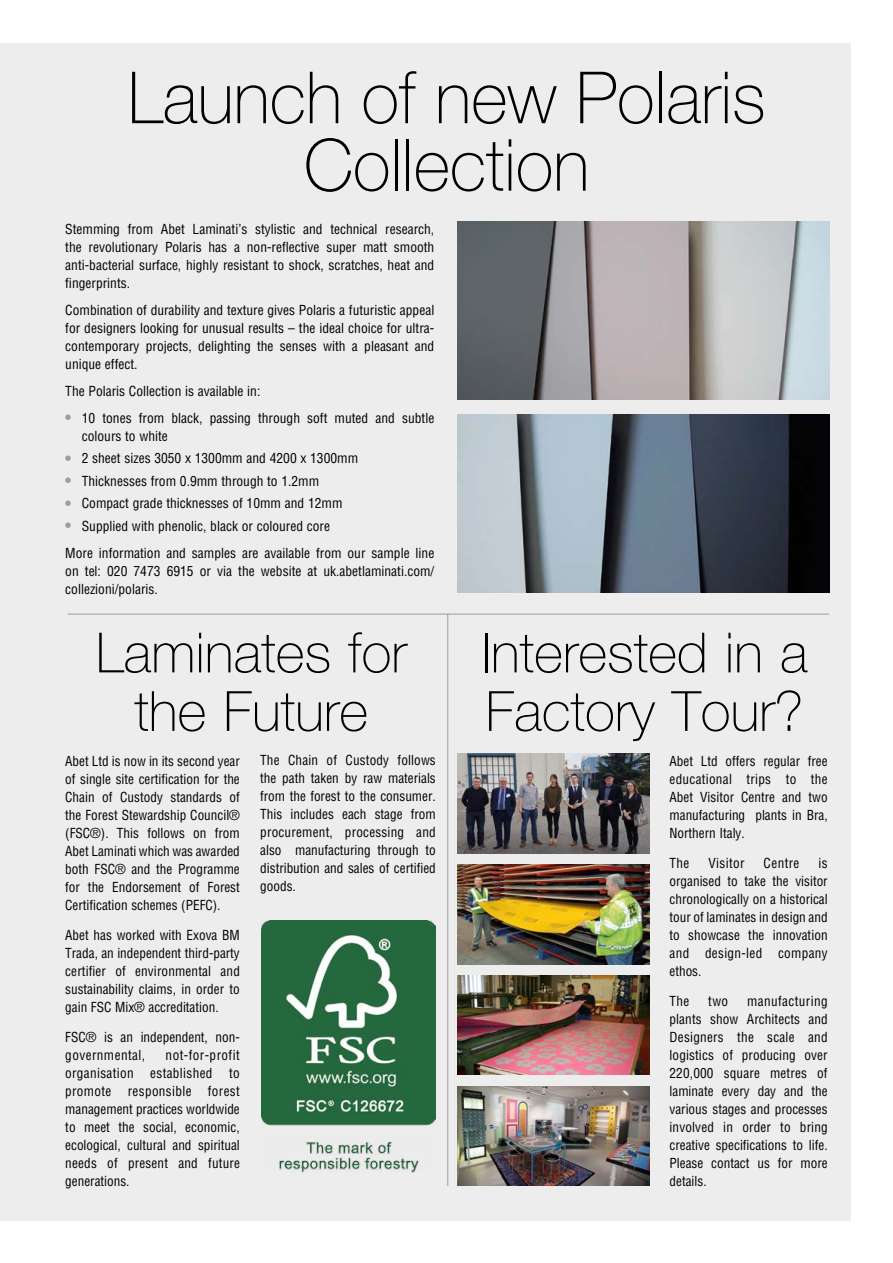
<style>
.page{position:relative;width:893px;height:1263px;background:#fff}
.page>*{position:absolute;margin:0;border:0;box-sizing:border-box;transform-origin:0 0}
.t1{font:100 72px/67.5px "Helvetica Neue";color:#000;text-align:center}
.t2{font:100 55.5px/58.5px "Helvetica Neue";color:#000;text-align:center}
.t3{font:condensed 13.5px/18px "Helvetica";color:#000;text-align:justify}
.t4{font:condensed 13.5px "Helvetica";letter-spacing:.03em;color:#000}
.s1{font-size:18px;color:#9d9d9c}
</style>
<div class="page">
<div style="left:0;top:43px;width:850px;height:1177px;background:#ededed"></div>
<img style="left:262px;top:920px;width:174px;height:252px">
<img style="left:457px;top:221px;width:372px;height:179px">
<img style="left:457px;top:415px;width:372px;height:177px">
<hr style="left:447px;top:614px;width:1px;height:572px;background:#9d9d9c">
<hr style="left:68px;top:614px;width:761px;height:1px;background:#9d9d9c">
<img style="left:457px;top:753px;width:193px;height:100px">
<img style="left:457px;top:864px;width:193px;height:100px">
<img style="left:457px;top:975px;width:193px;height:100px">
<img style="left:457px;top:1086px;width:193px;height:100px">
<h1 class="t1" style="left:128px;top:64px;width:639px">Launch of new Polaris<br>Collection</h1>
<p class="t3" style="left:65px;top:220px;width:371px">Stemming from Abet Laminati’s stylistic and technical research, the revolutionary Polaris has a non-reflective super matt smooth anti-bacterial surface, highly resistant to shock, scratches, heat and fingerprints.</p>
<p class="t3" style="left:65px;top:301px;width:371px">Combination of durability and texture gives Polaris a futuristic appeal for designers looking for unusual results – the ideal choice for ultra&shy;contemporary projects, delighting the senses with a pleasant and unique effect.</p>
<p class="t3" style="left:65px;top:382px;width:197px">The Polaris Collection is available in:</p>
<p class="t3" style="left:82px;top:409px;width:354px;text-indent:-16px"><span class="s1">•</span> 10 tones from black, passing through soft muted and subtle colours to white</p>
<p class="t3" style="left:65px;top:449px;width:294px"><span class="s1">•</span> 2 sheet sizes 3050 x 1300mm and 4200 x 1300mm</p>
<p class="t3" style="left:65px;top:472px;width:256px"><span class="s1">•</span> Thicknesses from 0.9mm through to 1.2mm</p>
<p class="t3" style="left:65px;top:494px;width:279px"><span class="s1">•</span> Compact grade thicknesses of 10mm and 12mm</p>
<p class="t3" style="left:65px;top:512px;width:371px;line-height:27px"><span class="s1">•</span> Supplied with phenolic, black or coloured core<br>More information and samples are available from our sample line</p>
<p class="t3" style="left:65px;top:562px;width:371px">on tel: 020 7473 6915 or via the website at uk.abetlaminati.com/ collezioni/polaris.</p>
<h2 class="t2" style="left:96px;top:623px;width:313px">Laminates for the Future</h2>
<h2 class="t2" style="left:481px;top:623px;width:328px;text-align:left">Interested in a<br>Factory Tour?</h2>
<p class="t3" style="left:260px;top:751px;width:177px">The Chain of Custody follows the path taken by raw materials from the forest to the consumer.<br>This includes each stage from procurement, processing and also manufacturing through to distribution and sales of certified goods.</p>
<p class="t3" style="left:669px;top:751px;width:160px">Abet Ltd offers regular free educational trips to the Abet Visitor Centre and two manufacturing plants in Bra, Northern Italy.</p>
<p class="t3" style="left:669px;top:853px;width:21px">The</p>
<p class="t4" style="left:708px;top:854px;width:38px">Visitor</p>
<p class="t3" style="left:764px;top:853px;width:37px">Centre</p>
<p class="t3" style="left:65px;top:752px;width:176px">Abet Ltd is now in its second year of single site certification for the Chain of Custody standards of the Forest Stewardship Council® (FSC®). This follows on from Abet Laminati which was awarded both FSC® and the Programme for the Endorsement of Forest Certification schemes (PEFC).</p>
<p class="t3" style="left:65px;top:926px;width:176px">Abet has worked with Exova BM Trada, an independent third-party certifier of environmental and sustainability claims, in order to gain FSC Mix® accreditation.</p>
<p class="t3" style="left:65px;top:1028px;width:176px">FSC® is an independent, non&shy;governmental,</p>
<p class="t3" style="left:669px;top:853px;width:160px;text-indent:149px">is organised to take the visitor chronologically on a historical tour of laminates in design and to showcase the innovation and design-led company ethos.</p>
<p class="t3" style="left:669px;top:991px;width:21px">The</p>
<p class="t3" style="left:708px;top:991px;width:21px">two</p>
<p class="t3" style="left:669px;top:991px;width:160px;text-indent:78px">manufacturing plants show Architects and Designers the scale and logistics of producing over 220,000 square metres of laminate every day and the various stages and processes involved in order to bring creative specifications to life.<br>Please contact us for more details.</p>
<p class="t3" style="left:65px;top:1046px;width:176px;text-indent:100px">not-for-profit organisation established to promote responsible forest management practices worldwide to meet the social, economic, ecological, cultural and spiritual needs of present and future generations.</p>
</div>
